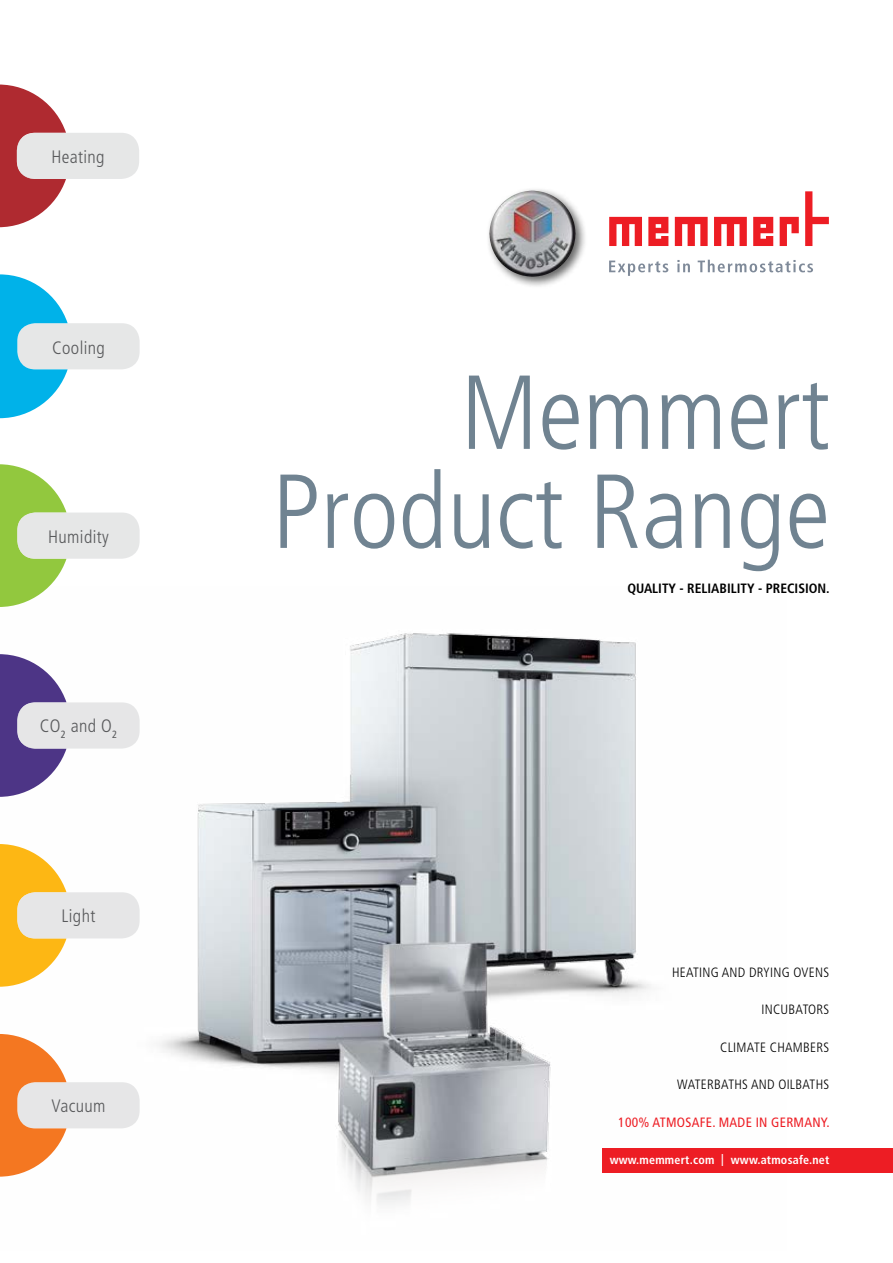
<style>
.page{position:relative;width:893px;height:1263px;background:#fff}
.page>*{position:absolute;margin:0;border:0;box-sizing:border-box;transform-origin:0 0}
.t1{font:300 condensed 105px/99px "Frutiger LT";color:#708391;text-align:right}
.t2{font:300 condensed 18px "Frutiger LT Std";letter-spacing:.02em;color:#58595b}
.t3{font:300 condensed 13.5px "Frutiger LT";letter-spacing:.02em;color:#000}
.t4{font:700 condensed 13.5px "Frutiger LT";color:#000}
.t5{font:condensed 13.5px "Frutiger LT";letter-spacing:.02em;color:#ed1d24}
.t6{font:700 condensed 12px "Frutiger LT";letter-spacing:.02em;color:#fff}
</style>
<div class="page">
<img style="left:66px;top:633px;width:720px;height:572px">
<div style="left:486px;top:187px;width:101px;height:102px;background:#000;opacity:.6"></div>
<img style="left:489px;top:191px;width:41px;height:48px">
<svg style="left:609px;top:191px;width:220px;height:55px"></svg>
<svg style="left:609px;top:260px;width:204px;height:16px"></svg>
<div style="left:603px;top:1148px;width:290px;height:24px;background:#ed1d24"></div>
<div style="left:612px;top:959px;width:225px;height:176px;background:#fff"></div>
<svg style="left:0;top:85px;width:66px;height:142px"></svg>
<div style="left:17px;top:133px;width:122px;height:46px;background:#e6e7e7;border-radius:18px"></div>
<div style="left:17px;top:1082px;width:123px;height:46px;background:#e6e6e7;border-radius:18px"></div>
<svg style="left:0;top:1034px;width:66px;height:143px"></svg>
<div style="left:17px;top:323px;width:123px;height:46px;background:#e6e7e7;border-radius:18px"></div>
<svg style="left:0;top:274px;width:68px;height:144px"></svg>
<svg style="left:0;top:654px;width:66px;height:143px"></svg>
<div style="left:17px;top:702px;width:123px;height:47px;background:#e6e6e7;border-radius:18px"></div>
<svg style="left:0;top:464px;width:66px;height:143px"></svg>
<div style="left:17px;top:512px;width:123px;height:47px;background:#e6e7e7;border-radius:18px"></div>
<svg style="left:0;top:844px;width:66px;height:143px"></svg>
<div style="left:17px;top:892px;width:123px;height:46px;background:#e6e6e7;border-radius:18px"></div>
<h2 class="t2" style="left:51px;top:147px;width:55px">Heating</h2>
<h2 class="t2" style="left:52px;top:337px;width:54px">Cooling</h2>
<h2 class="t2" style="left:48px;top:526px;width:62px">Humidity</h2>
<h2 class="t2" style="left:40px;top:716px;width:79px">CO<sub>2</sub> and O<sub>2</sub></h2>
<h2 class="t2" style="left:62px;top:906px;width:35px">Light</h2>
<h2 class="t2" style="left:52px;top:1095px;width:55px">Vacuum</h2>
<h1 class="t1" style="left:272px;top:365px;width:560px">Memmert<br>Product Range</h1>
<p class="t4" style="left:627px;top:580px;width:204px">QUALITY - RELIABILITY - PRECISION.</p>
<p class="t3" style="left:672px;top:964px;width:159px">HEATING AND DRYING OVENS</p>
<p class="t3" style="left:761px;top:1002px;width:69px">INCUBATORS</p>
<p class="t3" style="left:720px;top:1039px;width:110px">CLIMATE CHAMBERS</p>
<p class="t3" style="left:677px;top:1077px;width:153px">WATERBATHS AND OILBATHS</p>
<p class="t5" style="left:618px;top:1114px;width:213px">100% ATMOSAFE. MADE IN GERMANY.</p>
<p class="t6" style="left:721px;top:1153px;width:110px">| www.atmosafe.net</p>
<p class="t6" style="left:615px;top:1153px;width:136px">www.memmert.com | ww</p>
<p class="t6" style="left:610px;top:1153px;width:106px">www.memmert.com</p>
</div>
